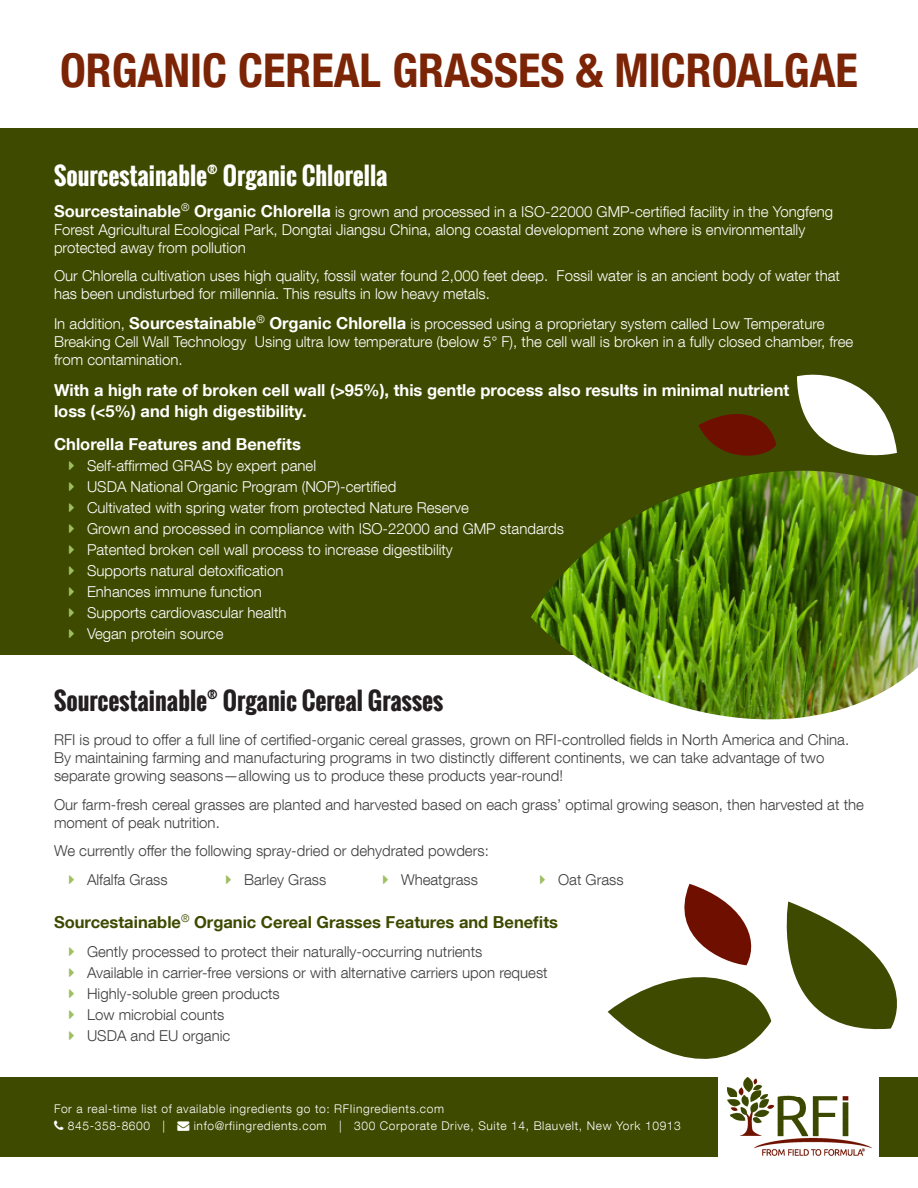
<style>
.page{position:relative;width:918px;height:1188px;background:#fff}
.page>*{position:absolute;margin:0;border:0;box-sizing:border-box;transform-origin:0 0}
.t1{font:700 condensed 46.5px "Helvetica Neue LT Com";color:#7c2406}
.t2{font:700 24px "Oswald";color:#231f20}
.t3{font:700 24px "Oswald";color:#fff}
.t4{font:700 16.5px "Helvetica Neue LT Com";color:#fff}
.t5{font:700 16.5px "Helvetica Neue LT Com";color:#3e4a00}
.Bullet__1_column{font:300 15px/18px "Helvetica Neue LT Com";color:#fff}
.Bullet__1_column-2{font:300 15px/18px "Helvetica Neue LT Com";color:#3e3e3f}
.t6{font:700 13.5px "Oswald";color:#fff}
.t7{font:700 13.5px "Oswald";color:#231f20}
.t8{font:300 12px "Helvetica Neue LT Com";letter-spacing:.05em;color:#fff}
.s1{font-weight:700;font-size:16.5px}
</style>
<div class="page">
<div style="left:0;top:1077px;width:718px;height:80px;background:#3e4a00"></div>
<div style="left:879px;top:1077px;width:39px;height:80px;background:#3e4a00"></div>
<img style="left:728px;top:1077px;width:144px;height:79px">
<div style="left:0;top:128px;width:918px;height:527px;background:#3e4a00"></div>
<svg style="left:608px;top:884px;width:289px;height:175px"></svg>
<svg style="left:698px;top:414px;width:78px;height:42px"></svg>
<svg style="left:797px;top:374px;width:100px;height:82px"></svg>
<img style="left:531px;top:471px;width:387px;height:249px">
<p class="t1" style="left:60px;top:43px;width:799px">ORGANIC CEREAL GRASSES &amp; MICROALGAE</p>
<p class="t3" style="left:54px;top:158px;width:155px">Sourcestainable</p>
<p class="t6" style="left:207px;top:158px;width:12px">®</p>
<p class="t3" style="left:223px;top:158px;width:166px">Organic Chlorella</p>
<p class="Bullet__1_column" style="left:54px;top:202px;width:781px"><span class="s1">Sourcestainable</span><sup>®</sup> <span class="s1">Organic Chlorella</span> is grown and processed in a ISO-22000 GMP-certified facility in the Yongfeng<br>Forest Agricultural Ecological Park, Dongtai Jiangsu China, along coastal development zone where is environmentally protected away from pollution</p>
<p class="Bullet__1_column" style="left:54px;top:266px;width:788px">Our Chlorella cultivation uses high quality, fossil water found 2,000 feet deep. Fossil water is an ancient body of water that has been undisturbed for millennia. This results in low heavy metals.</p>
<p class="Bullet__1_column" style="left:54px;top:315px;width:801px">In addition, <span class="s1">Sourcestainable</span><sup>®</sup> <span class="s1">Organic Chlorella</span> is processed using a proprietary system called Low Temperature<br>Breaking Cell Wall Technology Using ultra low temperature (below 5° F), the cell wall is broken in a fully closed chamber, free from contamination.</p>
<p class="t4" style="left:54px;top:379px;width:737px">With a high rate of broken cell wall (&gt;95%), this gentle process also results in minimal nutrient</p>
<p class="t4" style="left:54px;top:401px;width:254px">loss (&lt;5%) and high digestibility.</p>
<p class="t4" style="left:54px;top:434px;width:248px">Chlorella Features and Benefits</p>
<p class="Bullet__1_column" style="left:87px;top:457px;width:231px">Self-affirmed GRAS by expert panel</p>
<p class="Bullet__1_column" style="left:87px;top:478px;width:311px">USDA National Organic Program (NOP)-certified</p>
<p class="Bullet__1_column" style="left:87px;top:499px;width:384px">Cultivated with spring water from protected Nature Reserve</p>
<p class="Bullet__1_column" style="left:87px;top:520px;width:479px">Grown and processed in compliance with ISO-22000 and GMP standards</p>
<p class="Bullet__1_column" style="left:87px;top:541px;width:367px">Patented broken cell wall process to increase digestibility</p>
<p class="Bullet__1_column" style="left:87px;top:562px;width:198px">Supports natural detoxification</p>
<p class="Bullet__1_column" style="left:87px;top:583px;width:177px">Enhances immune function</p>
<p class="Bullet__1_column" style="left:87px;top:604px;width:201px">Supports cardiovascular health</p>
<p class="Bullet__1_column" style="left:87px;top:625px;width:138px">Vegan protein source</p>
<p class="t2" style="left:54px;top:683px;width:155px">Sourcestainable</p>
<p class="t7" style="left:207px;top:683px;width:12px">®</p>
<p class="t2" style="left:223px;top:683px;width:222px">Organic Cereal Grasses</p>
<p class="Bullet__1_column-2" style="left:54px;top:730px;width:797px">RFI is proud to offer a full line of certified-organic cereal grasses, grown on RFI-controlled fields in North America and China.<br>By maintaining farming and manufacturing programs in two distinctly different continents, we can take advantage of two separate growing seasons—allowing us to produce these products year-round!</p>
<p class="Bullet__1_column-2" style="left:54px;top:795px;width:811px">Our farm-fresh cereal grasses are planted and harvested based on each grass’ optimal growing season, then harvested at the moment of peak nutrition.</p>
<p class="Bullet__1_column-2" style="left:54px;top:841px;width:436px">We currently offer the following spray-dried or dehydrated powders:</p>
<p class="Bullet__1_column-2" style="left:87px;top:870px;width:82px">Alfalfa Grass</p>
<p class="Bullet__1_column-2" style="left:244px;top:870px;width:84px">Barley Grass</p>
<p class="Bullet__1_column-2" style="left:401px;top:870px;width:78px">Wheatgrass</p>
<p class="Bullet__1_column-2" style="left:558px;top:870px;width:67px">Oat Grass</p>
<p class="t5" style="left:54px;top:912px;width:506px">Sourcestainable<sup>®</sup> Organic Cereal Grasses Features and Benefits</p>
<p class="Bullet__1_column-2" style="left:87px;top:942px;width:397px">Gently processed to protect their naturally-occurring nutrients</p>
<p class="Bullet__1_column-2" style="left:87px;top:963px;width:462px">Available in carrier-free versions or with alternative carriers upon request</p>
<p class="Bullet__1_column-2" style="left:87px;top:984px;width:194px">Highly-soluble green products</p>
<p class="Bullet__1_column-2" style="left:87px;top:1005px;width:139px">Low microbial counts</p>
<p class="Bullet__1_column-2" style="left:87px;top:1026px;width:145px">USDA and EU organic</p>
<p class="t8" style="left:54px;top:1101px;width:392px">For a real-time list of available ingredients go to: RFIingredients.com</p>
<p class="t8" style="left:68px;top:1119px;width:614px">845-358-8600 | → info@rfiingredients.com | 300 Corporate Drive, Suite 14, Blauvelt, New York 10913</p>
</div>
